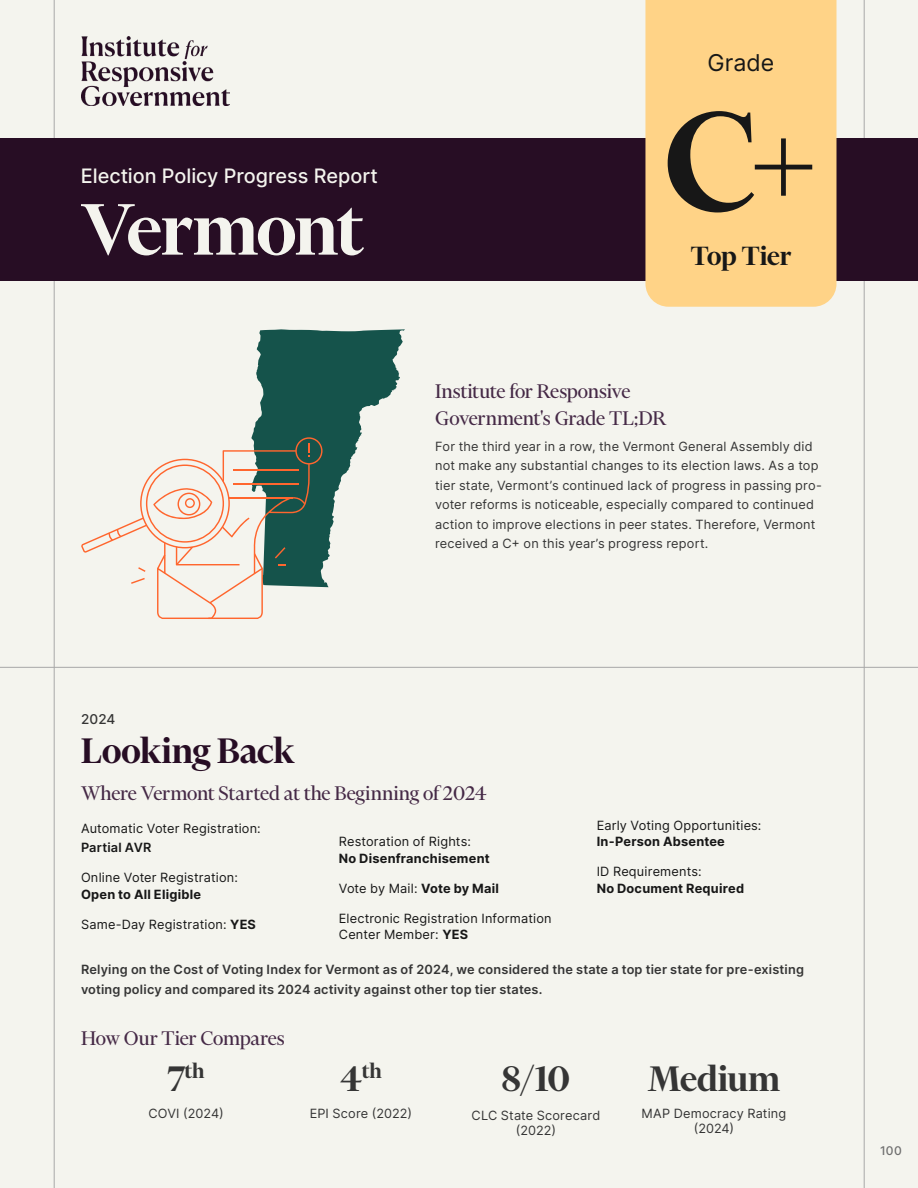
<style>
.page{position:relative;width:918px;height:1188px;background:#f4f4ee}
.page>*{position:absolute;margin:0;border:0;box-sizing:border-box;transform-origin:0 0}
.t1{font:600 162px "Financier Display";color:#171717}
.t2{font:600 83.25px "Financier Display";letter-spacing:-.02em;color:#f4f4ee}
.t3{font:600 40.5px "Financier Display";letter-spacing:-.005em;color:#270d24}
.t4{font:600 40.5px "Financier Display";letter-spacing:-.01em;color:#353535}
.t5{font:600 30.15px "Financier Display";letter-spacing:-.01em;color:#171717}
.t6{font:600 23.7px "Financier Display";color:#353535}
.t7{font:23.25px "Inter";color:#171717}
.t8{font:22.5px "Financier Display";letter-spacing:-.01em;color:#452946}
.t9{font:500 19.95px "Inter";color:#f4f4ee}
.t10{font:500 13.5px "Inter";color:#353535}
.Bullet_02{font:12.75px/19.5px "Inter";letter-spacing:.015em;color:#353535;text-align:center}
.t11{font:12.75px/16.5px "Inter";letter-spacing:.015em;color:#171717}
.t12{font:600 12.75px/19.5px "Inter";letter-spacing:.015em;color:#353535}
.t13{font:700 12.75px/16.5px "Inter";letter-spacing:.02em;color:#171717}
.t14{font:500 12px "Inter";color:#6f6f6f}
.s1{font-size:150px}
.s2{font-weight:600}
.s3{font-weight:700}
.s4{font-weight:400}
.s5{font-size:40.5px}
</style>
<div class="page">
<hr style="left:54px;top:0;width:1px;height:1188px;background:#a8a8a8">
<hr style="left:864px;top:0;width:1px;height:1188px;background:#a8a8a8">
<img style="left:81px;top:37px;width:148px;height:69px">
<div style="left:0;top:139px;width:918px;height:142px;background:#270d24"></div>
<hr style="left:0;top:667px;width:918px;height:1px;background:#a8a8a8">
<svg style="left:81px;top:329px;width:324px;height:290px"></svg>
<div style="left:645px;top:0;width:192px;height:307px;background:#ffd387"></div>
<p class="t9" style="left:81px;top:161px;width:298px">Election Policy Progress Report</p>
<p class="t2" style="left:81px;top:174px;width:284px">Vermont</p>
<p class="t7" style="left:708px;top:46px;width:68px">Grade</p>
<p class="t1" style="left:663px;top:54px;width:157px">C<span class="s1">+</span></p>
<p class="t5" style="left:691px;top:236px;width:102px">Top Tier</p>
<p class="t8" style="left:435px;top:379px;width:197px">Institute for Responsive</p>
<p class="t8" style="left:435px;top:406px;width:233px">Government's Grade TL;DR</p>
<p class="Bullet_02" style="left:435px;top:436px;width:388px;text-align:left">For the third year in a row, the Vermont General Assembly did not make any substantial changes to its election laws. As a top tier state, Vermont’s continued lack of progress in passing pro&shy;voter reforms is noticeable, especially compared to continued action to improve elections in peer states. Therefore, Vermont received a C+ on this year’s progress report.</p>
<p class="t10" style="left:81px;top:709px;width:36px">2024</p>
<p class="t3" style="left:81px;top:723px;width:215px">Looking Back</p>
<p class="t8" style="left:81px;top:781px;width:408px">Where Vermont Started at the Beginning of 2024</p>
<p class="t11" style="left:81px;top:818px;width:181px;line-height:19.5px">Automatic Voter Registration:<br><span class="s2">Partial AVR</span></p>
<p class="t11" style="left:81px;top:869px;width:158px">Online Voter Registration:<br><span class="s3">Open to All Eligible</span></p>
<p class="t11" style="left:81px;top:915px;width:177px">Same-Day Registration: <span class="s3">YES</span></p>
<p class="t11" style="left:339px;top:833px;width:152px">Restoration of Rights:<br><span class="s3">No Disenfranchisement</span></p>
<p class="t11" style="left:339px;top:879px;width:162px">Vote by Mail: <span class="s3">Vote by Mail</span></p>
<p class="t11" style="left:339px;top:909px;width:214px">Electronic Registration Information<br>Center Member: <span class="s3">YES</span></p>
<p class="t11" style="left:597px;top:816px;width:166px">Early Voting Opportunities:<br><span class="s3">In-Person Absentee</span></p>
<p class="t13" style="left:597px;top:863px;width:149px"><span class="s4">ID Requirements:<br></span>No Document Required</p>
<p class="t12" style="left:81px;top:960px;width:725px">Relying on the Cost of Voting Index for Vermont as of 2024, we considered the state a top tier state for pre-existing voting policy and compared its 2024 activity against other top tier states.</p>
<p class="t8" style="left:81px;top:1026px;width:205px">How Our Tier Compares</p>
<p class="t6" style="left:167px;top:1055px;width:39px"><span class="s5">7</span>th</p>
<p class="Bullet_02" style="left:148px;top:1104px;width:77px">COVI (2024)</p>
<p class="t6" style="left:340px;top:1055px;width:43px"><span class="s5">4</span>th</p>
<p class="Bullet_02" style="left:310px;top:1104px;width:104px">EPI Score (2022)</p>
<p class="t4" style="left:502px;top:1052px;width:70px">8/10</p>
<p class="Bullet_02" style="left:472px;top:1107px;width:130px;line-height:15px">CLC State Scorecard (2022)</p>
<p class="t4" style="left:648px;top:1052px;width:134px">Medium</p>
<p class="Bullet_02" style="left:642px;top:1106px;width:146px;line-height:15px">MAP Democracy Rating (2024)</p>
<p class="t14" style="left:880px;top:1142px;width:23px">100</p>
</div>
